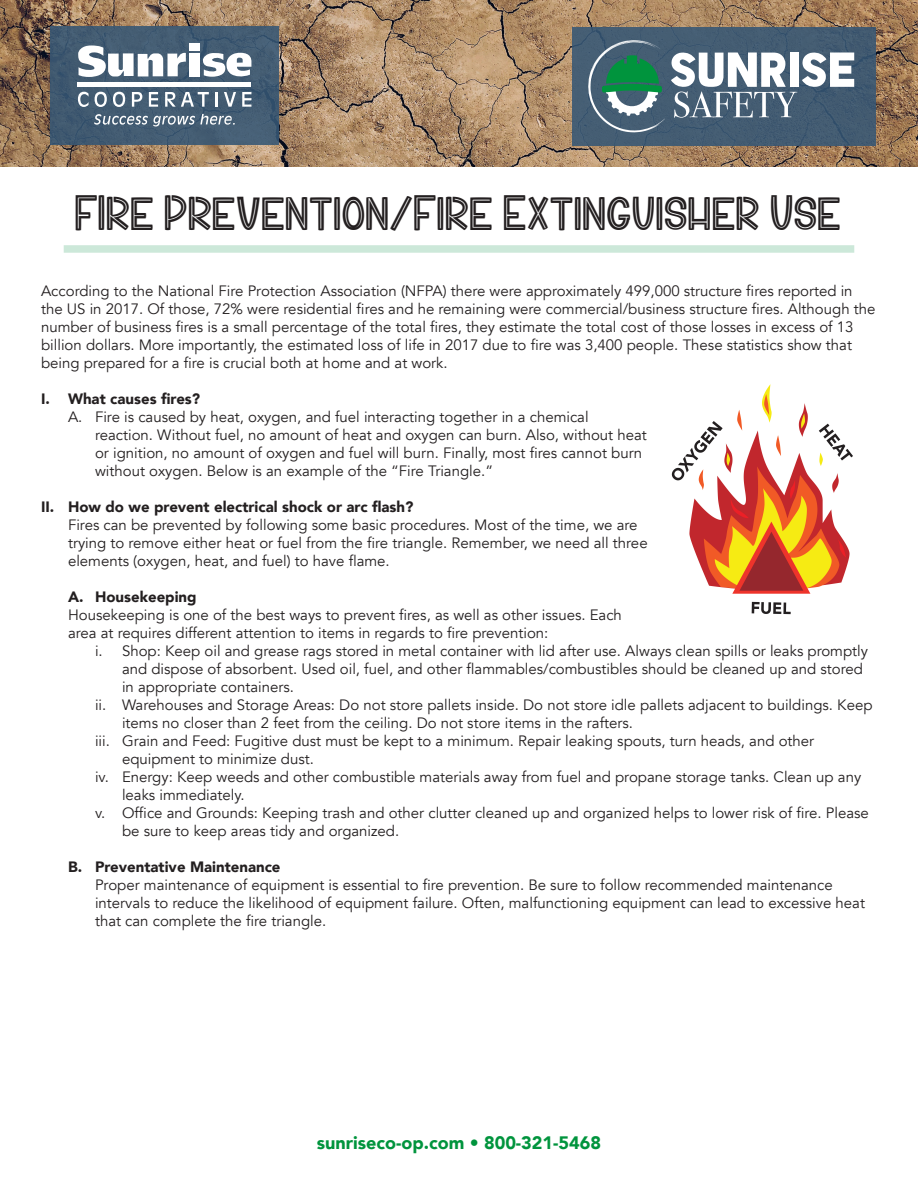
<style>
.page{position:relative;width:918px;height:1188px;background:#fff}
.page>*{position:absolute;margin:0;border:0;box-sizing:border-box;transform-origin:0 0}
.t1{font:49.5px "Lemon Sangria Personal Use Only";color:#231f20}
.t2{font:900 18px "Avenir";color:#00943d}
.t3{font:15px/18px "Avenir";color:#231f20}
.t4{font:900 15px "Avenir";color:#231f20}
</style>
<div class="page">
<img style="left:0;top:0;width:918px;height:167px">
<div style="left:572px;top:27px;width:304px;height:119px;background:#425a70"></div>
<svg style="left:50px;top:26px;width:229px;height:118px;background:#445d73"></svg>
<svg style="left:546px;top:0;width:308px;height:167px"></svg>
<div style="left:64px;top:245px;width:790px;height:8px;background:#cce8d9"></div>
<svg style="left:78px;top:45px;width:108px;height:32px"></svg>
<div style="left:189px;top:43px;width:10px;height:8px;background:#fff"></div>
<div style="left:189px;top:53px;width:10px;height:23px;background:#fff"></div>
<svg style="left:203px;top:53px;width:48px;height:25px"></svg>
<svg style="left:78px;top:92px;width:11px;height:15px"></svg>
<svg style="left:95px;top:92px;width:12px;height:15px"></svg>
<svg style="left:113px;top:92px;width:12px;height:15px"></svg>
<svg style="left:132px;top:92px;width:10px;height:15px"></svg>
<svg style="left:149px;top:92px;width:9px;height:15px"></svg>
<svg style="left:165px;top:92px;width:44px;height:15px"></svg>
<hr style="left:215px;top:92px;width:3px;height:15px;background:#fff">
<svg style="left:224px;top:92px;width:12px;height:15px"></svg>
<svg style="left:242px;top:92px;width:9px;height:15px"></svg>
<hr style="left:78px;top:83px;width:173px;height:4px;background:#fff">
<svg style="left:94px;top:114px;width:141px;height:12px;background:#768899"></svg>
<img style="left:671px;top:384px;width:182px;height:231px">
<p class="t1" style="left:76px;top:187px;width:768px">FIRE PREVENTION/FIRE EXTINGUISHER USE</p>
<p class="t3" style="left:41px;top:282px;width:836px">According to the National Fire Protection Association (NFPA) there were approximately 499,000 structure fires reported in the US in 2017. Of those, 72% were residential fires and he remaining were commercial/business structure fires. Although the number of business fires is a small percentage of the total fires, they estimate the total cost of those losses in excess of 13</p>
<p class="t3" style="left:41px;top:336px;width:813px">billion dollars. More importantly, the estimated loss of life in 2017 due to fire was 3,400 people. These statistics show that being prepared for a fire is crucial both at home and at work.</p>
<p class="t4" style="left:41px;top:385px;width:161px">I. What causes fires?</p>
<p class="t3" style="left:95px;top:408px;width:553px;text-indent:-27px">A. Fire is caused by heat, oxygen, and fuel interacting together in a chemical reaction. Without fuel, no amount of heat and oxygen can burn. Also, without heat or ignition, no amount of oxygen and fuel will burn. Finally, most fires cannot burn without oxygen. Below is an example of the “Fire Triangle.”</p>
<p class="t4" style="left:41px;top:493px;width:374px">II. How do we prevent electrical shock or arc flash?</p>
<p class="t3" style="left:68px;top:516px;width:581px">Fires can be prevented by following some basic procedures. Most of the time, we are trying to remove either heat or fuel from the fire triangle. Remember, we need all three elements (oxygen, heat, and fuel) to have flame.</p>
<p class="t4" style="left:68px;top:583px;width:130px">A. Housekeeping</p>
<p class="t3" style="left:68px;top:606px;width:555px">Housekeeping is one of the best ways to prevent fires, as well as other issues. Each area at requires different attention to items in regards to fire prevention:</p>
<p class="t3" style="left:122px;top:642px;width:748px;text-indent:-27px">i. Shop: Keep oil and grease rags stored in metal container with lid after use. Always clean spills or leaks promptly and dispose of absorbent. Used oil, fuel, and other flammables/combustibles should be cleaned up and stored in appropriate containers.</p>
<p class="t3" style="left:122px;top:696px;width:752px;text-indent:-27px">ii. Warehouses and Storage Areas: Do not store pallets inside. Do not store idle pallets adjacent to buildings. Keep items no closer than 2 feet from the ceiling. Do not store items in the rafters.</p>
<p class="t3" style="left:122px;top:732px;width:694px;text-indent:-27px">iii. Grain and Feed: Fugitive dust must be kept to a minimum. Repair leaking spouts, turn heads, and other equipment to minimize dust.</p>
<p class="t3" style="left:122px;top:768px;width:741px;text-indent:-27px">iv. Energy: Keep weeds and other combustible materials away from fuel and propane storage tanks. Clean up any leaks immediately.</p>
<p class="t3" style="left:122px;top:804px;width:748px;text-indent:-27px">v. Office and Grounds: Keeping trash and other clutter cleaned up and organized helps to lower risk of fire. Please be sure to keep areas tidy and organized.</p>
<p class="t4" style="left:68px;top:853px;width:214px">B. Preventative Maintenance</p>
<p class="t3" style="left:95px;top:876px;width:772px">Proper maintenance of equipment is essential to fire prevention. Be sure to follow recommended maintenance intervals to reduce the likelihood of equipment failure. Often, malfunctioning equipment can lead to excessive heat that can complete the fire triangle.</p>
<p class="t2" style="left:317px;top:1127px;width:286px">sunriseco-op.com • 800-321-5468</p>
</div>
